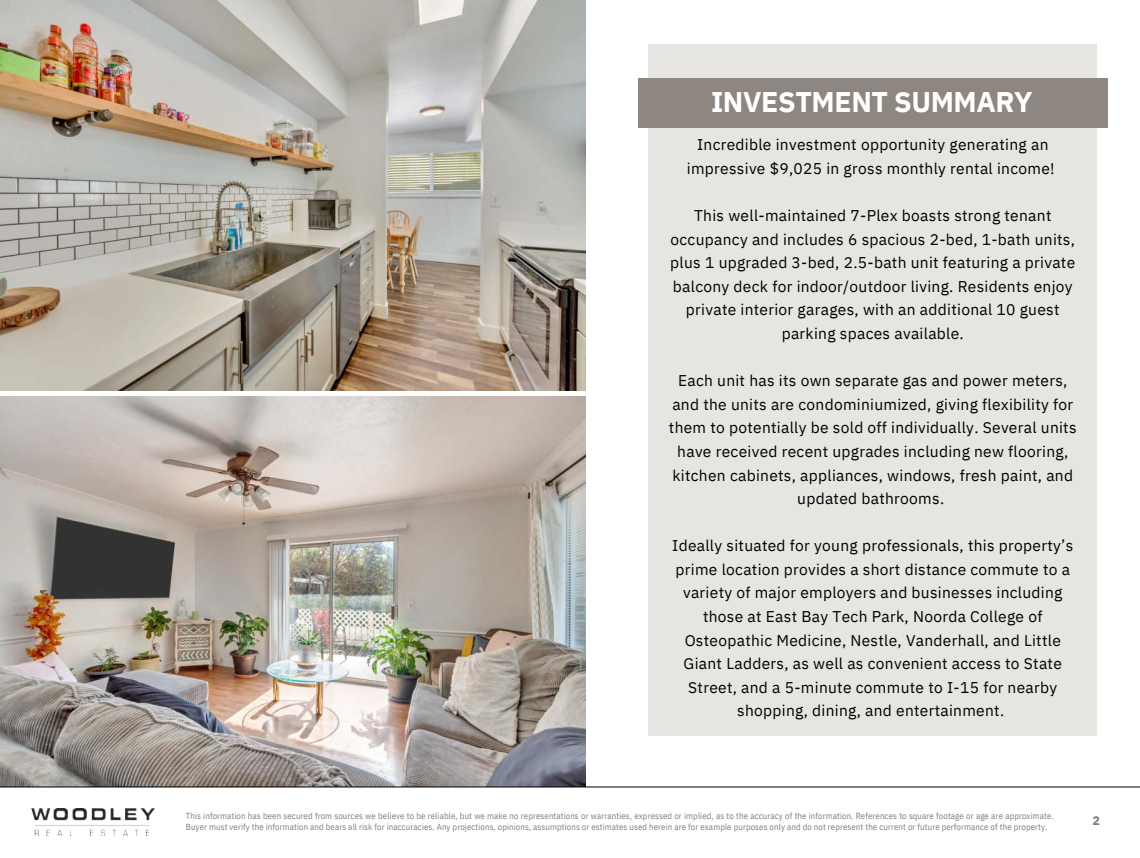
<style>
.page{position:relative;width:1140px;height:858px;background:#fff}
.page>*{position:absolute;margin:0;border:0;box-sizing:border-box;transform-origin:0 0}
.t1{font:700 28.38px "IBM Plex Sans";letter-spacing:-.015em;color:#fff}
.t2{font:15.5px/23.6px "IBM Plex Sans";letter-spacing:.02em;color:#000;text-align:center}
.t3{font:700 12.5px "IBM Plex Sans";color:#7f7f7f}
.t4{font:8.75px/10.2px "IBM Plex Sans Cond";letter-spacing:.015em;color:#7f7f7f}
</style>
<div class="page">
<img style="left:0;top:397px;width:585px;height:389px">
<img style="left:31px;top:808px;width:124px;height:28px">
<img style="left:0;top:0;width:585px;height:390px">
<hr style="left:0;top:786px;width:1139px;height:1px;background:#000">
<div style="left:648px;top:44px;width:448px;height:692px;background:#e7e5e2"></div>
<div style="left:638px;top:78px;width:468px;height:49px;background:#8e8781"></div>
<h1 class="t1" style="left:710px;top:79px;width:323px">INVESTMENT SUMMARY</h1>
<p class="t2" style="left:686px;top:132px;width:369px">Incredible investment opportunity generating an impressive $9,025 in gross monthly rental income!</p>
<p class="t2" style="left:670px;top:202px;width:406px">This well-maintained 7-Plex boasts strong tenant occupancy and includes 6 spacious 2-bed, 1-bath units, plus 1 upgraded 3-bed, 2.5-bath unit featuring a private balcony deck for indoor/outdoor living. Residents enjoy private interior garages, with an additional 10 guest parking spaces available.</p>
<p class="t2" style="left:668px;top:367px;width:409px">Each unit has its own separate gas and power meters, and the units are condominiumized, giving flexibility for them to potentially be sold off individually. Several units have received recent upgrades including new flooring, kitchen cabinets, appliances, windows, fresh paint, and updated bathrooms.</p>
<p class="t2" style="left:672px;top:533px;width:402px">Ideally situated for young professionals, this property’s prime location provides a short distance commute to a variety of major employers and businesses including those at East Bay Tech Park, Noorda College of Osteopathic Medicine, Nestle, Vanderhall, and Little Giant Ladders, as well as convenient access to State Street, and a 5-minute commute to I-15 for nearby shopping, dining, and entertainment.</p>
<p class="t4" style="left:186px;top:810px;width:869px">This information has been secured from sources we believe to be reliable, but we make no representations or warranties, expressed or implied, as to the accuracy of the information. References to square footage or age are approximate.<br>Buyer must verify the information and bears all risk for inaccuracies. Any projections, opinions, assumptions or estimates used herein are for example purposes only and do not represent the current or future performance of the property.</p>
<p class="t3" style="left:1092px;top:811px;width:9px">2</p>
</div>
